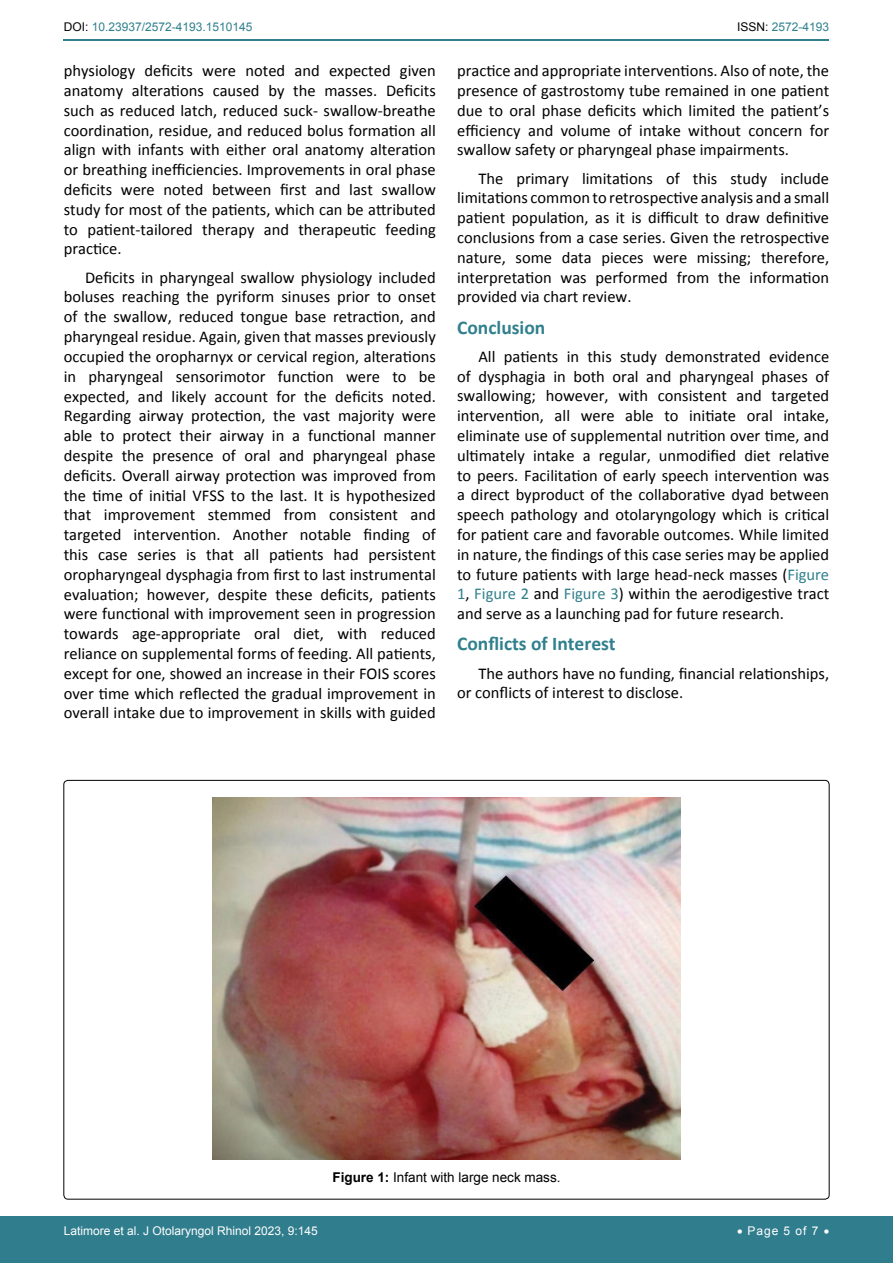
<style>
.page{position:relative;width:893px;height:1263px;background:#fff}
.page>*{position:absolute;margin:0;border:0;box-sizing:border-box;transform-origin:0 0}
.t1{font:700 19.5px "Calibri";color:#30808d}
.t2{font:16.5px/19.8px "Calibri";color:#000;text-align:justify}
.t3{font:13.5px "Arial";color:#000}
.t4{font:12px "Arial";color:#fff}
.t5{font:12px "Arial";color:#30808d}
.s1{color:#000}
.s2{color:#30808d}
.s3{font-weight:700}
</style>
<div class="page">
<hr style="left:64px;top:40px;width:765px;height:1px;background:#30808d">
<div style="left:0;top:1217px;width:893px;height:46px;background:#307d8d"></div>
<img style="left:212px;top:797px;width:469px;height:363px">
<p class="t5" style="left:64px;top:19px;width:190px"><span class="s1">DOI:</span> 10.23937/2572-4193.1510145</p>
<p class="t5" style="left:737px;top:19px;width:94px"><span class="s1">ISSN:</span> 2572-4193</p>
<p class="t2" style="left:64px;top:61px;width:374px">physiology deficits were noted and expected given anatomy alterations caused by the masses. Deficits such as reduced latch, reduced suck- swallow-breathe coordination, residue, and reduced bolus formation all align with infants with either oral anatomy alteration or breathing inefficiencies. Improvements in oral phase deficits were noted between first and last swallow study for most of the patients, which can be attributed to patient-tailored therapy and therapeutic feeding practice.</p>
<p class="t2" style="left:64px;top:267px;width:374px;text-indent:21px">Deficits in pharyngeal swallow physiology included boluses reaching the pyriform sinuses prior to onset of the swallow, reduced tongue base retraction, and pharyngeal residue. Again, given that masses previously occupied the oropharnyx or cervical region, alterations in pharyngeal sensorimotor function were to be expected, and likely account for the deficits noted.<br>Regarding airway protection, the vast majority were able to protect their airway in a functional manner despite the presence of oral and pharyngeal phase deficits. Overall airway protection was improved from the time of initial VFSS to the last. It is hypothesized that improvement stemmed from consistent and targeted intervention. Another notable finding of this case series is that all patients had persistent oropharyngeal dysphagia from first to last instrumental evaluation; however, despite these deficits, patients were functional with improvement seen in progression towards age-appropriate oral diet, with reduced reliance on supplemental forms of feeding. All patients, except for one, showed an increase in their FOIS scores over time which reflected the gradual improvement in overall intake due to improvement in skills with guided</p>
<p class="t2" style="left:457px;top:61px;width:374px">practice and appropriate interventions. Also of note, the presence of gastrostomy tube remained in one patient due to oral phase deficits which limited the patient’s efficiency and volume of intake without concern for swallow safety or pharyngeal phase impairments.</p>
<p class="t2" style="left:457px;top:168px;width:374px;text-indent:21px">The primary limitations of this study include limitations common to retrospective analysis and a small patient population, as it is difficult to draw definitive conclusions from a case series. Given the retrospective nature, some data pieces were missing; therefore, interpretation was performed from the information provided via chart review.</p>
<p class="t1" style="left:457px;top:315px;width:90px">Conclusion</p>
<p class="t2" style="left:457px;top:346px;width:374px;text-indent:21px">All patients in this study demonstrated evidence of dysphagia in both oral and pharyngeal phases of swallowing; however, with consistent and targeted intervention, all were able to initiate oral intake, eliminate use of supplemental nutrition over time, and ultimately intake a regular, unmodified diet relative to peers. Facilitation of early speech intervention was a direct byproduct of the collaborative dyad between speech pathology and otolaryngology which is critical for patient care and favorable outcomes. While limited in nature, the findings of this case series may be applied to future patients with large head-neck masses (<span class="s2">Figure 1</span>, <span class="s2">Figure 2</span> and <span class="s2">Figure 3</span>) within the aerodigestive tract and serve as a launching pad for future research.</p>
<p class="t1" style="left:457px;top:631px;width:160px">Conflicts of Interest</p>
<p class="t2" style="left:457px;top:663px;width:374px;text-indent:21px">The authors have no funding, financial relationships, or conflicts of interest to disclose.</p>
<p class="t3" style="left:332px;top:1169px;width:230px"><span class="s3">Figure 1:</span> Infant with large neck mass.</p>
<p class="t4" style="left:64px;top:1223px;width:256px">Latimore et al. J Otolaryngol Rhinol 2023, 9:145</p>
<p class="t4" style="left:737px;top:1223px;width:94px">• Page 5 of 7 •</p>
</div>
